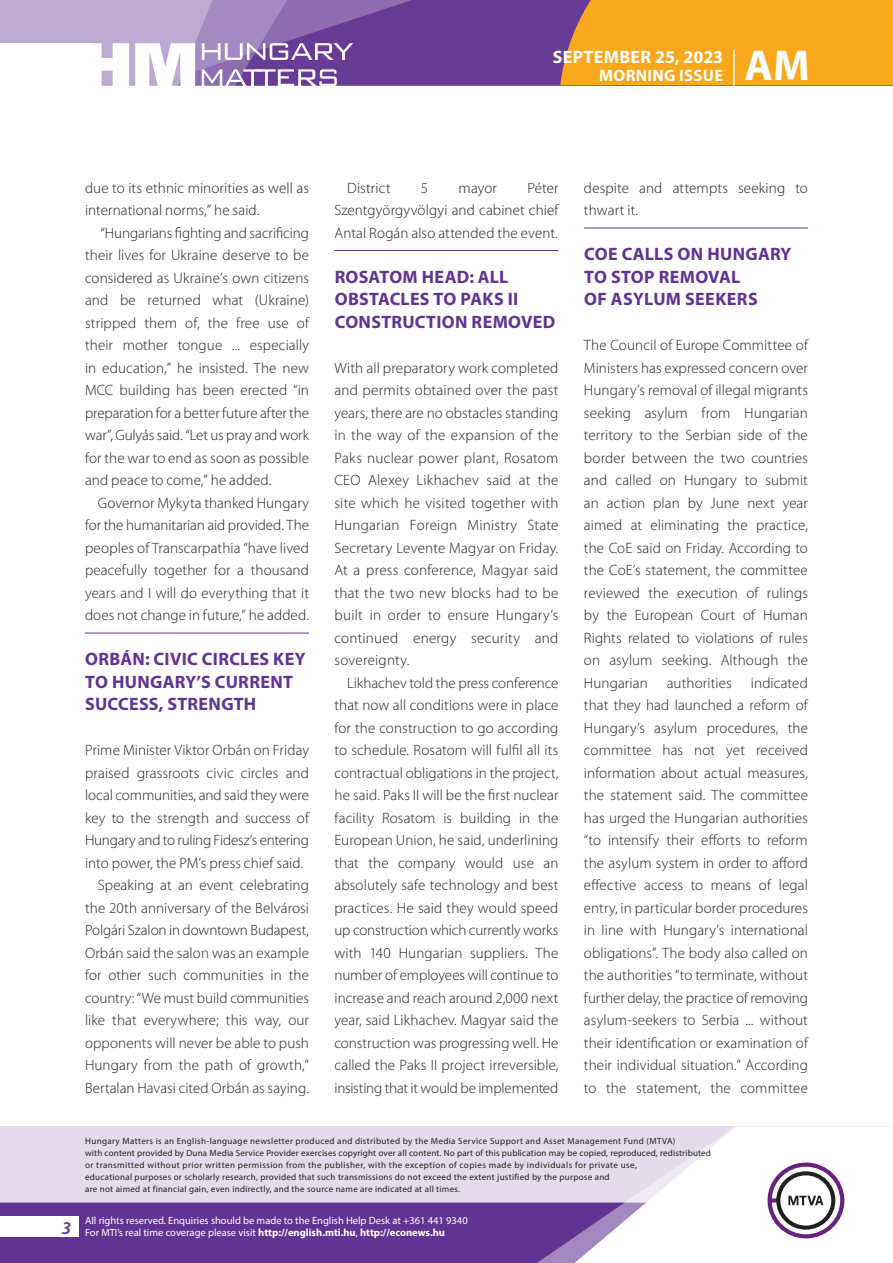
<style>
.page{position:relative;width:893px;height:1263px;background:#fff}
.page>*{position:absolute;margin:0;border:0;box-sizing:border-box;transform-origin:0 0}
.t1{font:700 43.35px "Myriad Pro";color:#fff}
._01_cimsor{font:700 18px/22.5px "Myriad Pro";letter-spacing:.015em;color:#623393}
.t2{font:700 18px "Myriad Pro";letter-spacing:.02em;color:#fff}
.t3{font:italic 600 18px "Myriad Pro";color:#623393}
.t4{font:700 16.5px "Myriad Pro";letter-spacing:.02em;color:#fff}
._03_kenyer_szöveg-2{font:300 15px/22.5px "Myriad Pro";letter-spacing:.005em;color:#231f20;text-align:justify}
._03_kenyer_szöveg-1{font:300 15px/22.5px "Myriad Pro";letter-spacing:.01em;color:#231f20;text-align:justify}
.t5{font:10.5px/12px "Myriad Pro";color:#fff}
.t6{font:9px/12px "Myriad Pro";letter-spacing:.03em;color:#231f20}
.s1{font-weight:700}
</style>
<div class="page">
<div style="left:0;top:1126px;width:893px;height:137px;background:#e4dcec"></div>
<div style="left:0;top:1202px;width:506px;height:61px;background:#623393"></div>
<div style="left:506px;top:1202px;width:43px;height:61px;background:#623393"></div>
<svg style="left:549px;top:1126px;width:344px;height:137px;fill:#fff"></svg>
<svg style="left:767px;top:1162px;width:77px;height:76px;background:#c5b8c8"></svg>
<div style="left:0;top:1216px;width:79px;height:20px;background:#fff"></div>
<div style="left:0;top:0;width:893px;height:85px;background:#683b97"></div>
<div style="left:560px;top:0;width:333px;height:85px;background:#f9a71b"></div>
<hr style="left:733px;top:49px;width:2px;height:37px;background:#fff">
<svg style="left:0;top:0;width:479px;height:86px"></svg>
<hr style="left:85px;top:633px;width:224px;height:1px;background:#623393">
<hr style="left:334px;top:250px;width:224px;height:1px;background:#623393">
<hr style="left:584px;top:228px;width:224px;height:1px;background:#623393">
<p class="t2" style="left:553px;top:45px;width:172px">SEPTEMBER 25, 2023</p>
<p class="t4" style="left:599px;top:65px;width:125px">MORNING ISSUE</p>
<h1 class="t1" style="left:745px;top:37px;width:67px">AM</h1>
<p class="_03_kenyer_szöveg-2" style="left:85px;top:177px;width:225px">due to its ethnic minorities as well as international norms,” he said.</p>
<p class="_03_kenyer_szöveg-2" style="left:85px;top:222px;width:225px;text-indent:15px">“Hungarians fighting and sacrificing their lives for Ukraine deserve to be considered as Ukraine’s own citizens and be returned what (Ukraine) stripped them of, the free use of their mother tongue ... especially in education,” he insisted. The new MCC building has been erected “in preparation for a better future after the war”, Gulyás said. “Let us pray and work for the war to end as soon as possible and peace to come,” he added.</p>
<p class="_03_kenyer_szöveg-2" style="left:85px;top:492px;width:225px;text-indent:13px">Governor Mykyta thanked Hungary for the humanitarian aid provided. The peoples of Transcarpathia “have lived peacefully together for a thousand years and I will do everything that it does not change in future,” he added.</p>
<p class="_01_cimsor" style="left:85px;top:647px;width:222px">ORBÁN: CIVIC CIRCLES KEY<br>TO HUNGARY’S CURRENT<br>SUCCESS, STRENGTH</p>
<p class="_03_kenyer_szöveg-1" style="left:85px;top:739px;width:225px">Prime Minister Viktor Orbán on Friday praised grassroots civic circles and local communities, and said they were key to the strength and success of Hungary and to ruling Fidesz’s entering into power, the PM’s press chief said.</p>
<p class="_03_kenyer_szöveg-2" style="left:85px;top:874px;width:225px;text-indent:13px">Speaking at an event celebrating the 20th anniversary of the Belvárosi Polgári Szalon in downtown Budapest, Orbán said the salon was an example for other such communities in the country: “We must build communities like that everywhere; this way, our opponents will never be able to push Hungary from the path of growth,” Bertalan Havasi cited Orbán as saying.</p>
<p class="_03_kenyer_szöveg-2" style="left:334px;top:177px;width:225px;text-indent:193px">Péter Szentgyörgyvölgyi and cabinet chief Antal Rogán also attended the event.</p>
<p class="_01_cimsor" style="left:335px;top:265px;width:222px">ROSATOM HEAD: ALL<br>OBSTACLES TO PAKS II<br>CONSTRUCTION REMOVED</p>
<p class="_03_kenyer_szöveg-1" style="left:334px;top:357px;width:225px">With all preparatory work completed and permits obtained over the past years, there are no obstacles standing in the way of the expansion of the Paks nuclear power plant, Rosatom CEO Alexey Likhachev said at the site which he visited together with Hungarian Foreign Ministry State Secretary Levente Magyar on Friday.<br>At a press conference, Magyar said that the two new blocks had to be built in order to ensure Hungary’s continued energy security and sovereignty.</p>
<p class="_03_kenyer_szöveg-2" style="left:334px;top:672px;width:225px;text-indent:13px">Likhachev told the press conference that now all conditions were in place for the construction to go according to schedule. Rosatom will fulfil all its contractual obligations in the project, he said. Paks II will be the first nuclear facility Rosatom is building in the European Union, he said, underlining that the company would use an absolutely safe technology and best practices. He said they would speed up construction which currently works with 140 Hungarian suppliers. The number of employees will continue to increase and reach around 2,000 next year, said Likhachev. Magyar said the construction was progressing well. He called the Paks II project irreversible, insisting that it would be implemented</p>
<p class="_03_kenyer_szöveg-2" style="left:347px;top:177px;width:45px">District</p>
<p class="_03_kenyer_szöveg-2" style="left:421px;top:177px;width:9px">5</p>
<p class="_03_kenyer_szöveg-2" style="left:459px;top:177px;width:40px">mayor</p>
<p class="_03_kenyer_szöveg-2" style="left:584px;top:177px;width:225px">despite and attempts seeking to thwart it.</p>
<p class="_01_cimsor" style="left:584px;top:242px;width:209px">COE CALLS ON HUNGARY<br>TO STOP REMOVAL<br>OF ASYLUM SEEKERS</p>
<p class="_03_kenyer_szöveg-1" style="left:584px;top:334px;width:225px">The Council of Europe Committee of Ministers has expressed concern over Hungary’s removal of illegal migrants seeking asylum from Hungarian territory to the Serbian side of the border between the two countries and called on Hungary to submit an action plan by June next year aimed at eliminating the practice, the CoE said on Friday. According to the CoE’s statement, the committee reviewed the execution of rulings by the European Court of Human Rights related to violations of rules on asylum seeking. Although the Hungarian</p>
<p class="_03_kenyer_szöveg-1" style="left:584px;top:672px;width:225px;text-indent:167px">indicated that they had launched a reform of Hungary’s asylum procedures, the committee has not yet received information about actual measures, the statement said. The committee has urged the Hungarian authorities “to intensify their efforts to reform the asylum system in order to afford effective access to means of legal entry, in particular border procedures in line with Hungary’s international obligations”. The body also called on the authorities “to terminate, without further delay, the practice of removing asylum-seekers to Serbia ... without their identification or examination of their individual situation.” According to the statement, the committee</p>
<p class="_03_kenyer_szöveg-1" style="left:667px;top:672px;width:67px">authorities</p>
<p class="t3" style="left:62px;top:1217px;width:11px">3</p>
<p class="t6" style="left:85px;top:1134px;width:627px">Hungary Matters is an English-language newsletter produced and distributed by the Media Service Support and Asset Management Fund (MTVA)<br>with content provided by Duna Media Service Provider exercises copyright over all content. No part of this publication may be copied, reproduced, redistributed or transmitted without prior written permission from the publisher, with the exception of copies made by individuals for private use,<br>educational purposes or scholarly research, provided that such transmissions do not exceed the extent justified by the purpose and<br>are not aimed at financial gain, even indirectly, and the source name are indicated at all times.</p>
<p class="t5" style="left:85px;top:1214px;width:384px">All rights reserved. Enquiries should be made to the English Help Desk at +361 441 9340<br>For MTI’s real time coverage please visit <span class="s1">http://english.mti.hu</span>, <span class="s1">http://econews.hu</span></p>
</div>
